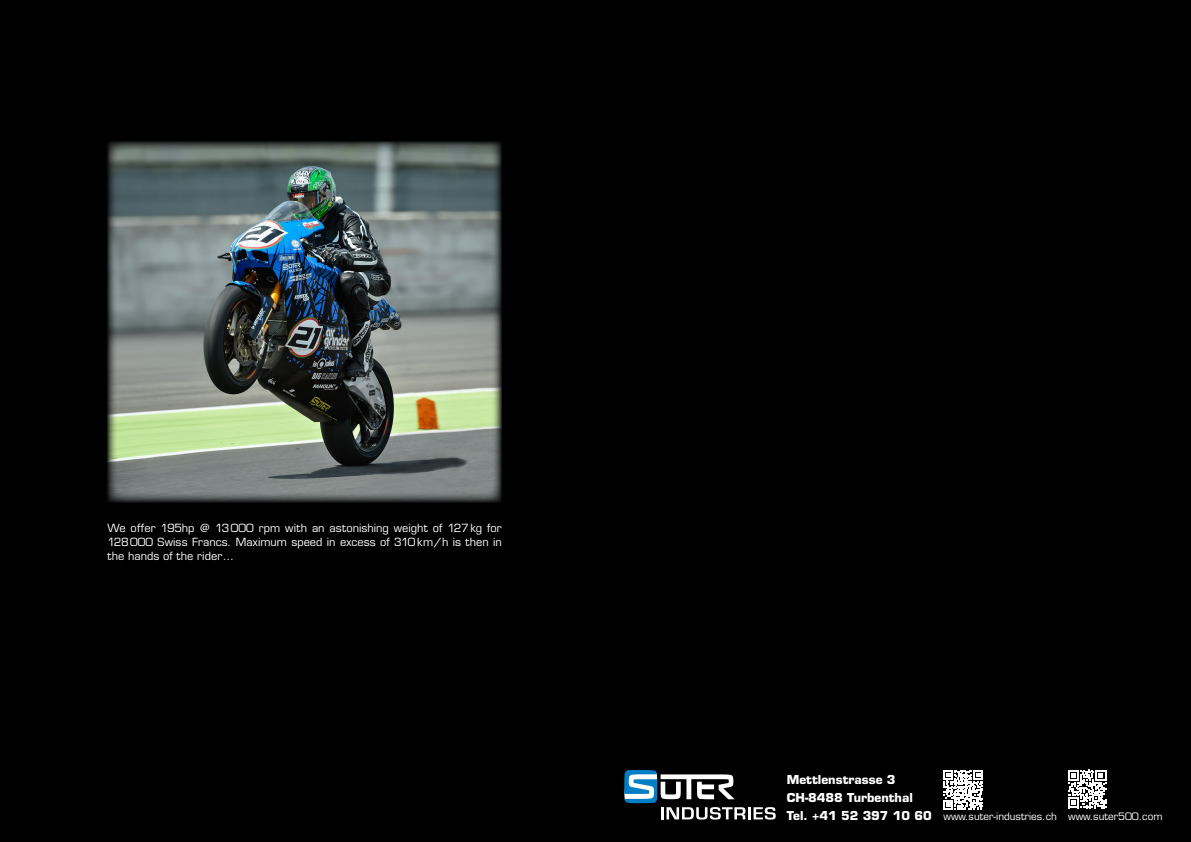
<style>
.page{position:relative;width:1191px;height:842px;background:#000}
.page>*{position:absolute;margin:0;border:0;box-sizing:border-box;transform-origin:0 0}
.t1{font:700 12px "Eurostile LT Std";color:#fff}
.t2{font:11px/14.4px "Eurostile LT Std";letter-spacing:.005em;color:#fff;text-align:justify}
.t3{font:10px "Eurostile LT Std";color:#fff}
</style>
<div class="page">
<svg style="left:624px;top:770px;width:151px;height:49px"></svg>
<svg style="left:943px;top:770px;width:40px;height:39px"></svg>
<svg style="left:1068px;top:770px;width:38px;height:38px"></svg>
<img style="left:107px;top:141px;width:395px;height:362px">
<p class="t2" style="left:107px;top:520px;width:396px">We offer 195hp @ 13000 rpm with an astonishing weight of 127 kg for 128000 Swiss Francs. Maximum speed in excess of 310 km/h is then in the hands of the rider…</p>
<p class="t1" style="left:787px;top:772px;width:110px">Mettlenstrasse 3</p>
<p class="t1" style="left:787px;top:790px;width:127px">CH-8488 Turbenthal</p>
<p class="t1" style="left:787px;top:808px;width:146px">Tel. +41 52 397 10 60</p>
<p class="t3" style="left:943px;top:810px;width:115px">www.suter-industries.ch</p>
<p class="t3" style="left:1068px;top:810px;width:96px">www.suter500.com</p>
</div>
